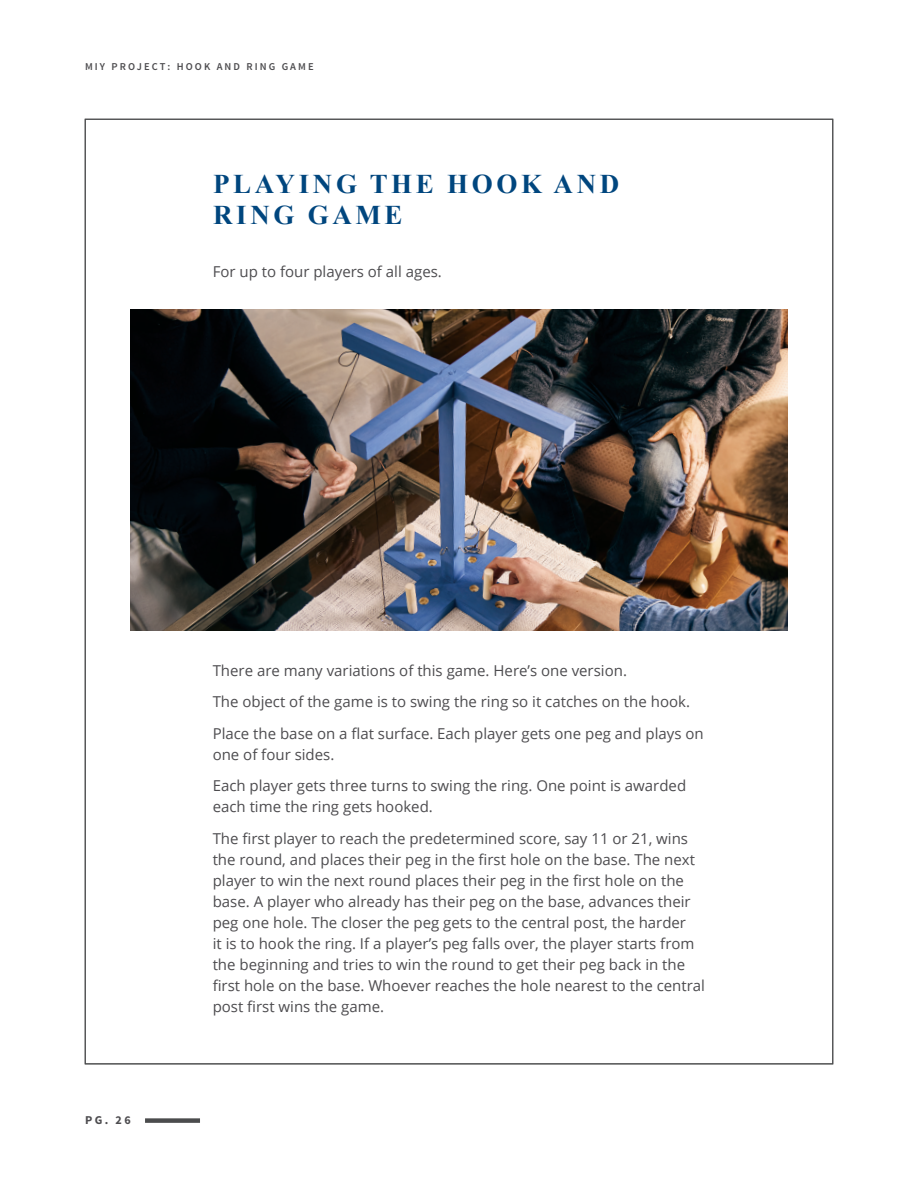
<style>
.page{position:relative;width:918px;height:1188px;background:#fff}
.page>*{position:absolute;margin:0;border:0;box-sizing:border-box;transform-origin:0 0}
.Title_H4{font:700 27px/31.5px "Times New Roman";letter-spacing:.135em;color:#00467e}
.Ingredients_Text{font:15px/21px "Open Sans";color:#4d4c4f}
.t1{font:700 12px "Source Sans Pro";color:#4d4c4f}
.t2{font:600 10.5px "Source Sans Pro";letter-spacing:.2em;color:#4d4c4f}
</style>
<div class="page">
<img style="left:131px;top:309px;width:656px;height:321px">
<div style="left:145px;top:1118px;width:55px;height:5px;background:#4b4c4d"></div>
<p class="t2" style="left:85px;top:60px;width:230px">MIY PROJECT: HOOK AND RING GAME</p>
<h4 class="Title_H4" style="left:213px;top:167px;width:408px">PLAYING THE HOOK AND<br>RING GAME</h4>
<p class="Ingredients_Text" style="left:213px;top:260px;width:231px">For up to four players of all ages.</p>
<p class="t1" style="left:85px;top:1113px;width:47px">PG. 26</p>
<p class="Ingredients_Text" style="left:213px;top:659px;width:416px">There are many variations of this game. Here’s one version.</p>
<p class="Ingredients_Text" style="left:213px;top:691px;width:479px">The object of the game is to swing the ring so it catches on the hook.</p>
<p class="Ingredients_Text" style="left:213px;top:722px;width:493px">Place the base on a flat surface. Each player gets one peg and plays on one of four sides.</p>
<p class="Ingredients_Text" style="left:213px;top:775px;width:475px">Each player gets three turns to swing the ring. One point is awarded each time the ring gets hooked.</p>
<p class="Ingredients_Text" style="left:213px;top:827px;width:494px">The first player to reach the predetermined score, say 11 or 21, wins the round, and places their peg in the first hole on the base. The next player to win the next round places their peg in the first hole on the base. A player who already has their peg on the base, advances their peg one hole. The closer the peg gets to the central post, the harder<br>it is to hook the ring. If a player’s peg falls over, the player starts from the beginning and tries to win the round to get their peg back in the first hole on the base. Whoever reaches the hole nearest to the central post first wins the game.</p>
</div>
